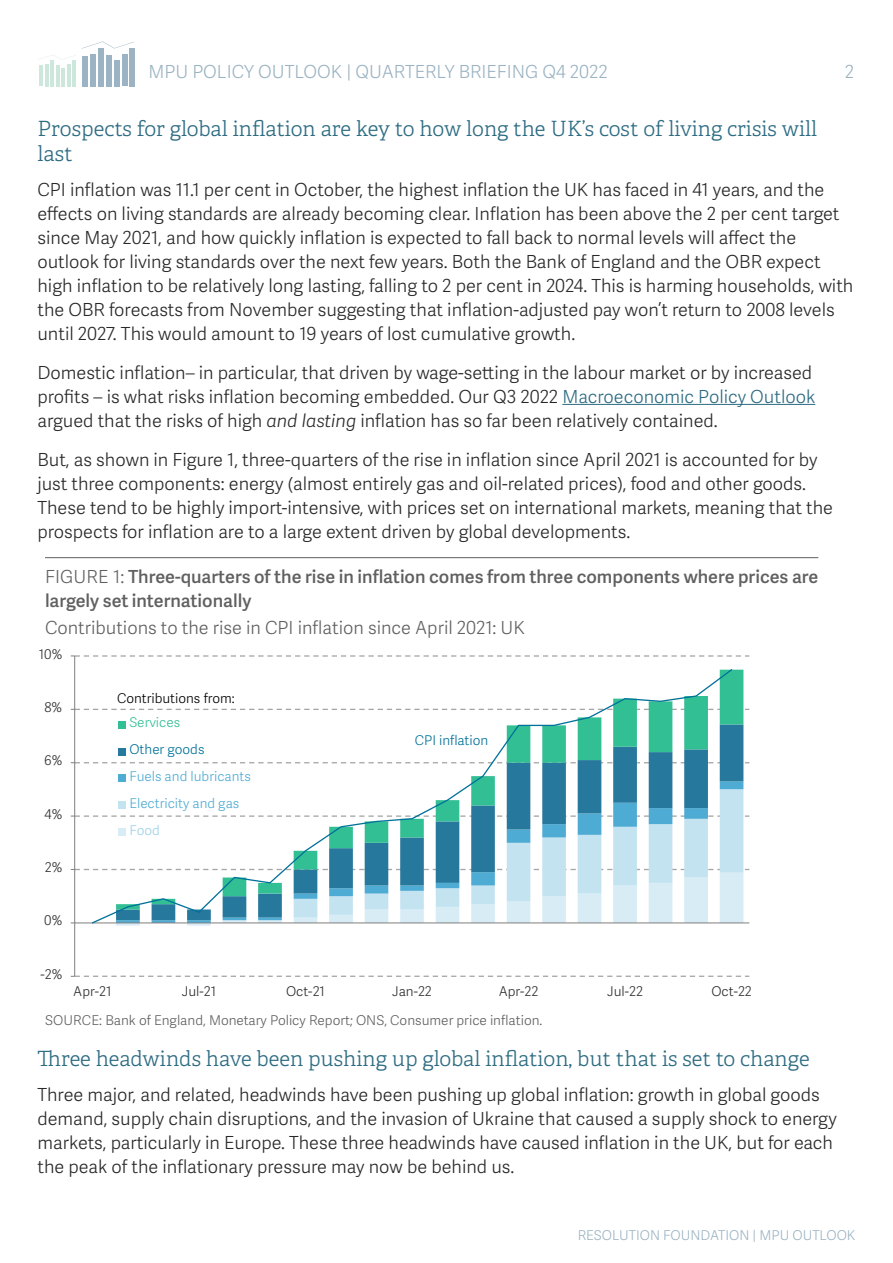
<style>
.page{position:relative;width:893px;height:1263px;background:#fff}
.page>*{position:absolute;margin:0;border:0;box-sizing:border-box;transform-origin:0 0}
.t1{font:300 21px/25.2px "Adelle";color:#2e6c83}
.t2{font:18px/24px "Adelle Sans Lt";color:#282828}
.t3{font:18px/24px "Adelle Sans Sb";color:#606060}
.t4{font:18px "Adelle Sans Lt";color:#606060}
.t5{font:18px "Adelle Sans Lt";color:#9bb3c2}
.t6{font:13.5px "Adelle Sans Lt";color:#606060}
.t7{font:13.5px "Adelle Sans Lt";color:#9bb3c2}
.t8{font:13.35px "Adelle Sans Lt";color:#2d2d2d}
.t9{font:13.35px/27px "Adelle Sans Lt";color:#4eabd4}
.t10{font:13.35px "Adelle Sans Lt";color:#00719a}
.t11{font:13.35px "Adelle Sans Lt";color:#000}
.t12{font:13.35px "Adelle Sans Lt";letter-spacing:.005em;color:#33bf94}
.t13{font:13.35px "Adelle Sans Lt";color:#9cd0e7}
.s1{color:#2c6b82}
.s2{font-style:italic}
.s3{font-family:"Adelle Sans Lt"}
</style>
<div class="page">
<hr style="left:72px;top:60px;width:4px;height:26px;background:#cde7dd">
<hr style="left:40px;top:66px;width:3px;height:20px;background:#cde7dd">
<hr style="left:45px;top:64px;width:4px;height:22px;background:#cde7dd">
<hr style="left:67px;top:64px;width:4px;height:22px;background:#cde7dd">
<hr style="left:51px;top:60px;width:3px;height:26px;background:#cde7dd">
<hr style="left:56px;top:65px;width:4px;height:21px;background:#cde7dd">
<hr style="left:62px;top:68px;width:3px;height:18px;background:#cde7dd">
<svg style="left:38px;top:55px;width:38px;height:5px"></svg>
<div style="left:130px;top:48px;width:5px;height:38px;background:#9bb3c2"></div>
<div style="left:82px;top:56px;width:6px;height:30px;background:#9bb3c2"></div>
<div style="left:90px;top:54px;width:5px;height:32px;background:#9bb3c2"></div>
<div style="left:122px;top:54px;width:5px;height:32px;background:#9bb3c2"></div>
<div style="left:98px;top:48px;width:5px;height:38px;background:#9bb3c2"></div>
<div style="left:106px;top:55px;width:5px;height:31px;background:#9bb3c2"></div>
<div style="left:114px;top:60px;width:5px;height:26px;background:#9bb3c2"></div>
<svg style="left:81px;top:41px;width:53px;height:8px"></svg>
<hr style="left:562px;top:404px;width:253px;height:1px;background:#2c6b82">
<hr style="left:45px;top:557px;width:773px;height:1px;background:#606060">
<hr style="left:74px;top:656px;width:1px;height:320px;background:#7f7f7f">
<svg style="left:71px;top:975px;width:678px;height:2px"></svg>
<svg style="left:71px;top:869px;width:678px;height:56px"></svg>
<svg style="left:71px;top:815px;width:678px;height:2px"></svg>
<svg style="left:71px;top:762px;width:678px;height:1px"></svg>
<svg style="left:71px;top:709px;width:678px;height:1px"></svg>
<svg style="left:71px;top:655px;width:678px;height:2px"></svg>
<hr style="left:75px;top:923px;width:674px;height:1px;background:#7f7f7f">
<svg style="left:91px;top:669px;width:642px;height:256px"></svg>
<div style="left:118px;top:721px;width:8px;height:7px;background:#33bf94"></div>
<div style="left:118px;top:748px;width:8px;height:7px;background:#26789c"></div>
<div style="left:118px;top:775px;width:8px;height:7px;background:#4eabd4"></div>
<div style="left:118px;top:802px;width:8px;height:7px;background:#c4e3f1"></div>
<div style="left:118px;top:828px;width:8px;height:8px;background:#d7ecf5"></div>
<div style="left:111px;top:688px;width:139px;height:15px;background:#fff"></div>
<p class="t5" style="left:148px;top:58px;width:461px">MPU POLICY OUTLOOK | QUARTERLY BRIEFING Q4 2022</p>
<p class="t5" style="left:845px;top:58px;width:11px">2</p>
<p class="t1" style="left:38px;top:116px;width:781px">Prospects for global inflation are key to how long the UK’s cost of living crisis will last</p>
<p class="t2" style="left:38px;top:177px;width:817px">CPI inflation was 11.1 per cent in October, the highest inflation the UK has faced in 41 years, and the effects on living standards are already becoming clear. Inflation has been above the 2 per cent target since May 2021, and how quickly inflation is expected to fall back to normal levels will affect the outlook for living standards over the next few years. Both the Bank of England and the OBR expect high inflation to be relatively long lasting, falling to 2 per cent in 2024. This is harming households, with the OBR forecasts from November suggesting that inflation-adjusted pay won’t return to 2008 levels until 2027. This would amount to 19 years of lost cumulative growth.</p>
<p class="t2" style="left:38px;top:360px;width:779px">Domestic inflation– in particular, that driven by wage-setting in the labour market or by increased profits – is what risks inflation becoming embedded. Our Q3 2022 <span class="s1">Macroeconomic Policy Outlook </span>argued that the risks of high <span class="s2">and lasting</span> inflation has so far been relatively contained.</p>
<p class="t2" style="left:38px;top:447px;width:797px">But, as shown in Figure 1, three-quarters of the rise in inflation since April 2021 is accounted for by just three components: energy (almost entirely gas and oil-related prices), food and other goods.<br>These tend to be highly import-intensive, with prices set on international markets, meaning that the prospects for inflation are to a large extent driven by global developments.</p>
<p class="t3" style="left:45px;top:564px;width:775px"><span class="s3">FIGURE 1:</span> Three-quarters of the rise in inflation comes from three components where prices are largely set internationally</p>
<p class="t4" style="left:45px;top:615px;width:481px">Contributions to the rise in CPI inflation since April 2021: UK</p>
<p class="t8" style="left:39px;top:644px;width:25px">10%</p>
<p class="t8" style="left:45px;top:698px;width:19px">8%</p>
<p class="t8" style="left:44px;top:751px;width:20px">6%</p>
<p class="t8" style="left:45px;top:804px;width:19px">4%</p>
<p class="t8" style="left:45px;top:858px;width:19px">2%</p>
<p class="t8" style="left:44px;top:911px;width:20px">0%</p>
<p class="t11" style="left:117px;top:689px;width:119px">Contributions from:</p>
<p class="t12" style="left:129px;top:713px;width:52px">Services</p>
<p class="t10" style="left:129px;top:740px;width:77px">Other goods</p>
<p class="t9" style="left:129px;top:762px;width:123px">Fuels and lubricants<br>Electricity and gas</p>
<p class="t13" style="left:129px;top:821px;width:32px">Food</p>
<p class="t10" style="left:415px;top:731px;width:75px">CPI inflation</p>
<p class="t8" style="left:41px;top:964px;width:23px">-2%</p>
<p class="t8" style="left:73px;top:982px;width:40px">Apr-21</p>
<p class="t8" style="left:182px;top:982px;width:36px">Jul-21</p>
<p class="t8" style="left:286px;top:982px;width:40px">Oct-21</p>
<p class="t8" style="left:392px;top:982px;width:41px">Jan-22</p>
<p class="t8" style="left:499px;top:982px;width:41px">Apr-22</p>
<p class="t8" style="left:607px;top:982px;width:37px">Jul-22</p>
<p class="t8" style="left:711px;top:982px;width:42px">Oct-22</p>
<p class="t6" style="left:45px;top:1010px;width:499px">SOURCE: Bank of England, Monetary Policy Report; ONS, Consumer price inflation.</p>
<p class="t1" style="left:38px;top:1046px;width:774px">Three headwinds have been pushing up global inflation, but that is set to change</p>
<p class="t2" style="left:38px;top:1082px;width:801px">Three major, and related, headwinds have been pushing up global inflation: growth in global goods demand, supply chain disruptions, and the invasion of Ukraine that caused a supply shock to energy markets, particularly in Europe. These three headwinds have caused inflation in the UK, but for each the peak of the inflationary pressure may now be behind us.</p>
<p class="t7" style="left:578px;top:1226px;width:279px">RESOLUTION FOUNDATION | MPU OUTLOOK</p>
</div>
